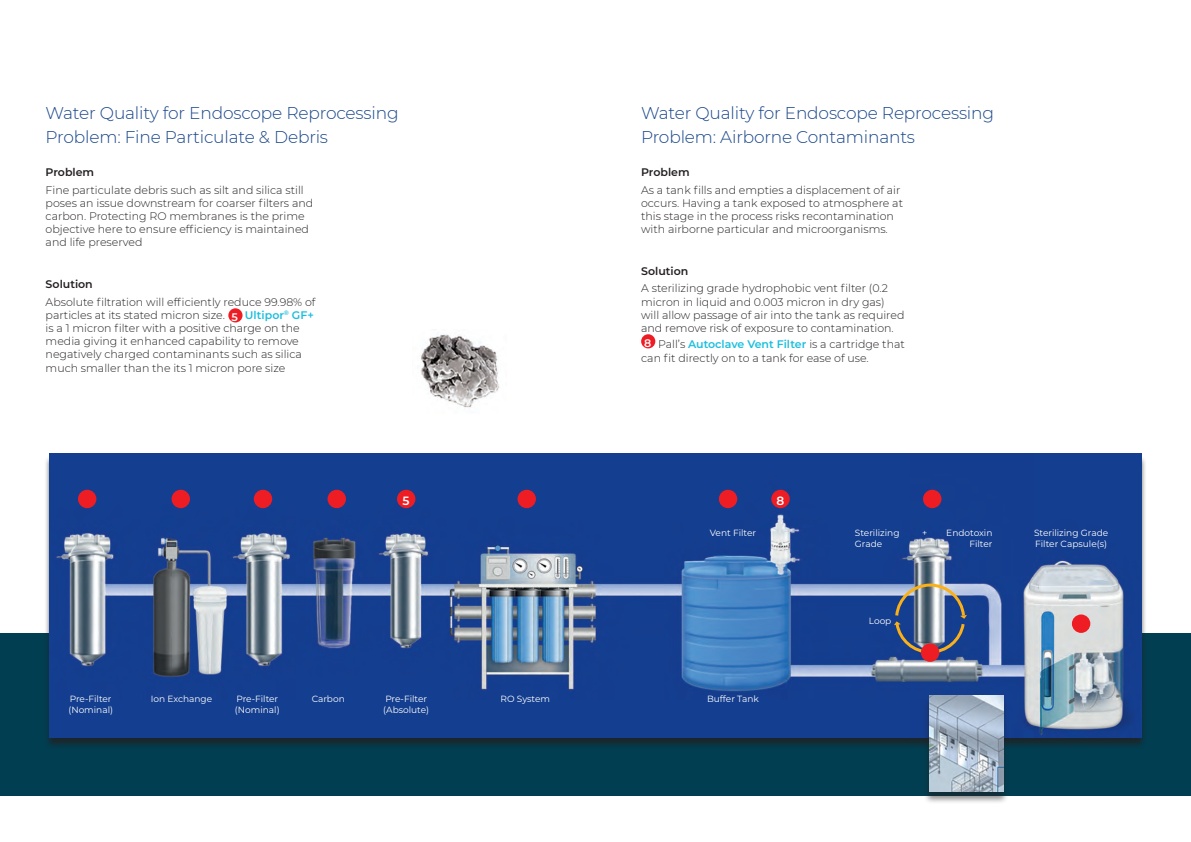
<style>
.page{position:relative;width:1191px;height:842px;background:#fff}
.page>*{position:absolute;margin:0;border:0;box-sizing:border-box;transform-origin:0 0}
.t1{font:300 17px/24.5px "Montserrat";letter-spacing:-.01em;color:#19468a}
.t2{font:600 12px "Montserrat";color:#fff}
.t3{font:300 11px/13.2px "Montserrat";color:#231f20}
.t4{font:600 11px "Montserrat";color:#231f20}
.t5{font:600 11px "Montserrat";color:#fff}
.t6{font:9px/10.8px "Montserrat";color:#fff}
.s1{font-weight:600;color:#1cbede}
.s2{font-weight:600;color:#fff}
</style>
<div class="page">
<div style="left:0;top:634px;width:1191px;height:162px;background:#013e51"></div>
<div style="left:228px;top:308px;width:14px;height:14px;background:#ee1d23;border-radius:50%"></div>
<div style="left:44px;top:455px;width:1103px;height:295px;background:#231f20;opacity:.75"></div>
<img style="left:50px;top:454px;width:1091px;height:283px">
<div style="left:78px;top:490px;width:18px;height:18px;background:#ee1d23;border-radius:50%"></div>
<div style="left:171px;top:490px;width:19px;height:18px;background:#ee1d23;border-radius:50%"></div>
<div style="left:254px;top:490px;width:18px;height:18px;background:#ee1d23;border-radius:50%"></div>
<div style="left:327px;top:490px;width:19px;height:18px;background:#ee1d23;border-radius:50%"></div>
<div style="left:397px;top:490px;width:18px;height:18px;background:#ee1d23;border-radius:50%"></div>
<div style="left:517px;top:490px;width:19px;height:18px;background:#ee1d23;border-radius:50%"></div>
<div style="left:719px;top:490px;width:18px;height:18px;background:#ee1d23;border-radius:50%"></div>
<div style="left:771px;top:490px;width:18px;height:18px;background:#ee1d23;border-radius:50%"></div>
<div style="left:923px;top:490px;width:18px;height:18px;background:#ee1d23;border-radius:50%"></div>
<div style="left:1071px;top:614px;width:19px;height:19px;background:#ee1d23;border-radius:50%"></div>
<div style="left:921px;top:643px;width:18px;height:19px;background:#ee1d23;border-radius:50%"></div>
<svg style="left:893px;top:582px;width:74px;height:73px;background:#6b748e"></svg>
<img style="left:420px;top:334px;width:79px;height:74px">
<div style="left:641px;top:334px;width:14px;height:14px;background:#ee1d23;border-radius:50%"></div>
<div style="left:923px;top:697px;width:85px;height:107px;background:#231f20;opacity:.5"></div>
<img style="left:929px;top:695px;width:74px;height:97px">
<h1 class="t1" style="left:46px;top:100px;width:354px">Water Quality for Endoscope Reprocessing<br>Problem: Fine Particulate &amp; Debris</h1>
<h1 class="t1" style="left:641px;top:100px;width:354px">Water Quality for Endoscope Reprocessing<br>Problem: Airborne Contaminants</h1>
<p class="t4" style="left:46px;top:164px;width:50px">Problem</p>
<p class="t3" style="left:46px;top:183px;width:269px">Fine particulate debris such as silt and silica still poses an issue downstream for coarser filters and carbon. Protecting RO membranes is the prime objective here to ensure efficiency is maintained and life preserved</p>
<p class="t4" style="left:46px;top:276px;width:49px">Solution</p>
<p class="t3" style="left:46px;top:295px;width:271px">Absolute filtration will efficiently reduce 99.98% of particles at its stated micron size.</p>
<p class="t3" style="left:46px;top:308px;width:270px;text-indent:199px"><span class="s1">Ultipor</span><sup>®</sup> <span class="s1">GF+ </span>is a 1 micron filter with a positive charge on the media giving it enhanced capability to remove negatively charged contaminants such as silica much smaller than the its 1 micron pore size</p>
<p class="t5" style="left:232px;top:309px;width:8px">5</p>
<p class="t4" style="left:641px;top:164px;width:50px">Problem</p>
<p class="t3" style="left:641px;top:183px;width:263px">As a tank fills and empties a displacement of air occurs. Having a tank exposed to atmosphere at this stage in the process risks recontamination with airborne particular and microorganisms.</p>
<p class="t4" style="left:641px;top:263px;width:49px">Solution</p>
<p class="t3" style="left:641px;top:282px;width:265px">A sterilizing grade hydrophobic vent filter (0.2 micron in liquid and 0.003 micron in dry gas) will allow passage of air into the tank as required and remove risk of exposure to contamination.</p>
<p class="t3" style="left:641px;top:338px;width:265px"><span class="s2">8</span> Pall’s <span class="s1">Autoclave Vent Filter</span> is a cartridge that can fit directly on to a tank for ease of use.</p>
<p class="t2" style="left:402px;top:492px;width:9px">5</p>
<p class="t2" style="left:776px;top:492px;width:9px">8</p>
<p class="t6" style="left:710px;top:527px;width:48px">Vent Filter</p>
<p class="t6" style="left:855px;top:527px;width:46px">Sterilizing<br>Grade</p>
<p class="t6" style="left:922px;top:527px;width:7px">+</p>
<p class="t6" style="left:946px;top:527px;width:48px;text-align:right">Endotoxin<br>Filter</p>
<p class="t6" style="left:1034px;top:527px;width:76px">Sterilizing Grade<br>Filter Capsule(s)</p>
<p class="t6" style="left:868px;top:615px;width:24px">Loop</p>
<p class="t6" style="left:68px;top:693px;width:46px">Pre-Filter (Nominal)</p>
<p class="t6" style="left:151px;top:693px;width:63px">Ion Exchange</p>
<p class="t6" style="left:235px;top:693px;width:46px">Pre-Filter (Nominal)</p>
<p class="t6" style="left:312px;top:693px;width:35px">Carbon</p>
<p class="t6" style="left:500px;top:693px;width:51px">RO System</p>
<p class="t6" style="left:707px;top:693px;width:53px">Buffer Tank</p>
<p class="t6" style="left:383px;top:693px;width:47px">Pre-Filter (Absolute)</p>
</div>
